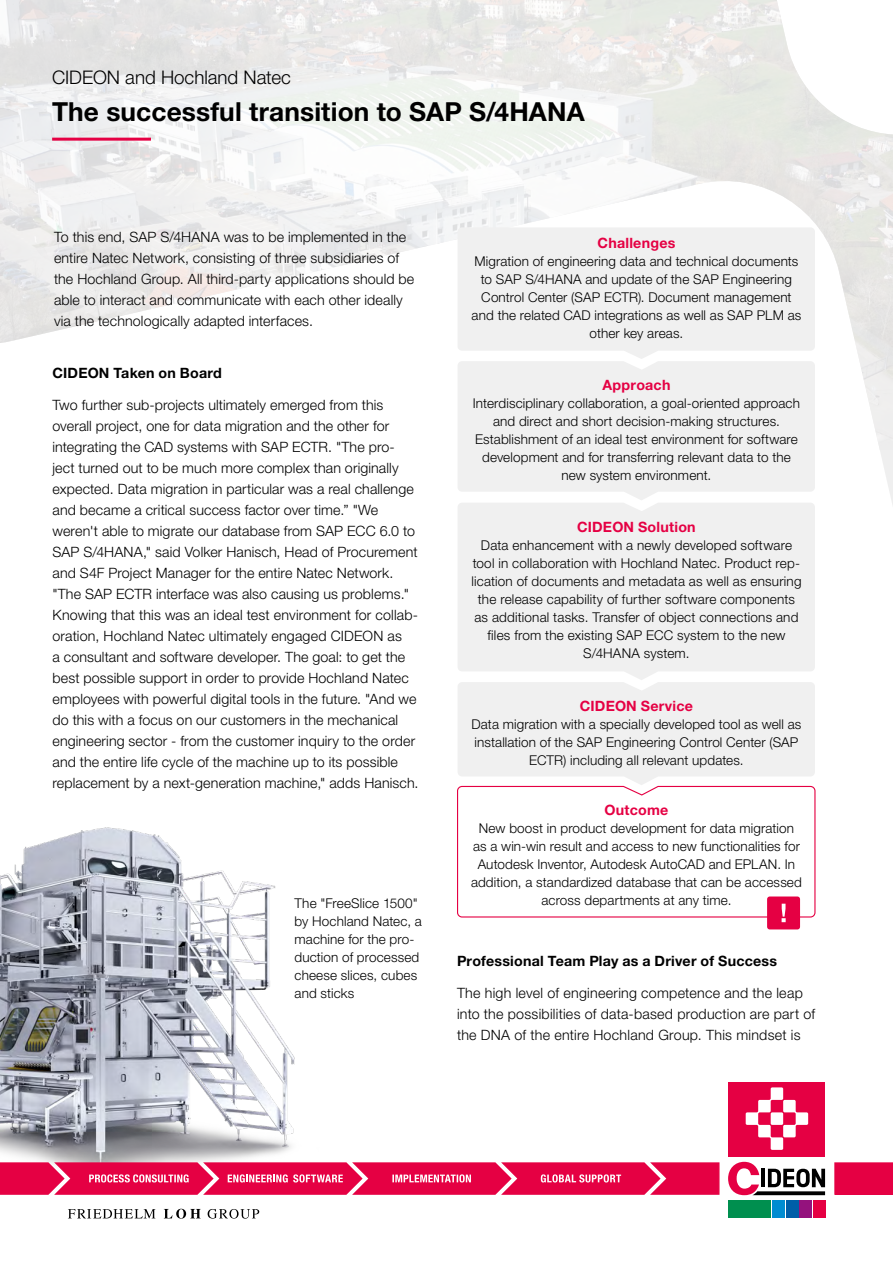
<style>
.page{position:relative;width:893px;height:1263px;background:#fff}
.page>*{position:absolute;margin:0;border:0;box-sizing:border-box;transform-origin:0 0}
.t1{font:700 26.25px "Helvetica Neue LT Pro";letter-spacing:.005em;color:#000}
.t2{font:300 18.75px "Helvetica Neue LT Pro";color:#000}
.t3{font:300 14.25px/21px "Helvetica Neue LT Pro";letter-spacing:.01em;color:#000}
.t4{font:700 14.25px "Helvetica Neue LT Pro";letter-spacing:.015em;color:#000}
.t5{font:700 14.25px "Helvetica Neue LT Pro";letter-spacing:.015em;color:#e50043}
.t6{font:300 13.5px/18px "Helvetica Neue LT Pro";letter-spacing:.01em;color:#000;text-align:center}
</style>
<div class="page">
<img style="left:0;top:827px;width:295px;height:335px">
<img style="left:0;top:0;width:893px;height:450px">
<hr style="left:52px;top:138px;width:99px;height:3px;background:#e50043">
<div style="left:458px;top:227px;width:357px;height:132px;background:#f0f0f0"></div>
<div style="left:458px;top:361px;width:357px;height:139px;background:#f0f0f0"></div>
<svg style="left:457px;top:785px;width:359px;height:133px"></svg>
<svg style="left:458px;top:682px;width:357px;height:103px"></svg>
<div style="left:458px;top:503px;width:357px;height:177px;background:#f0f0f0"></div>
<div style="left:767px;top:896px;width:33px;height:33px;background:#e50043;border-radius:3px"></div>
<svg style="left:782px;top:904px;width:4px;height:18px"></svg>
<svg style="left:68px;top:1209px;width:191px;height:10px"></svg>
<div style="left:834px;top:1162px;width:59px;height:33px;background:#e50043"></div>
<svg style="left:728px;top:1082px;width:98px;height:136px"></svg>
<div style="left:729px;top:1082px;width:96px;height:74px;background:#e50043"></div>
<svg style="left:746px;top:1087px;width:62px;height:63px"></svg>
<div style="left:729px;top:1201px;width:42px;height:17px;background:#008f4f"></div>
<div style="left:772px;top:1201px;width:13px;height:17px;background:#008cd1"></div>
<div style="left:786px;top:1201px;width:12px;height:17px;background:#005ea8"></div>
<div style="left:799px;top:1201px;width:13px;height:17px;background:#94127d"></div>
<div style="left:813px;top:1201px;width:12px;height:17px;background:#e50043"></div>
<svg style="left:728px;top:1162px;width:97px;height:33px"></svg>
<svg style="left:0;top:1162px;width:719px;height:33px"></svg>
<h2 class="t2" style="left:52px;top:66px;width:240px">CIDEON and Hochland Natec</h2>
<h1 class="t1" style="left:52px;top:95px;width:534px">The successful transition to SAP S/4HANA</h1>
<p class="t3" style="left:54px;top:226px;width:362px">To this end, SAP S/4HANA was to be implemented in the entire Natec Network, consisting of three subsidiaries of the Hochland Group. All third-party applications should be able to interact and communicate with each other ideally via the technologically adapted interfaces.</p>
<p class="t5" style="left:598px;top:234px;width:79px">Challenges</p>
<p class="t6" style="left:472px;top:251px;width:331px">Migration of engineering data and technical documents to SAP S/4HANA and update of the SAP Engineering Control Center (SAP ECTR). Document management and the related CAD integrations as well as SAP PLM as other key areas.</p>
<p class="t5" style="left:602px;top:376px;width:69px">Approach</p>
<p class="t6" style="left:473px;top:393px;width:329px">Interdisciplinary collaboration, a goal-oriented approach and direct and short decision-making structures.<br>Establishment of an ideal test environment for software development and for transferring relevant data to the new system environment.</p>
<p class="t4" style="left:52px;top:364px;width:171px">CIDEON Taken on Board</p>
<p class="t3" style="left:52px;top:394px;width:368px">Two further sub-projects ultimately emerged from this overall project, one for data migration and the other for integrating the CAD systems with SAP ECTR. "The pro&shy;ject turned out to be much more complex than originally expected. Data migration in particular was a real challenge and became a critical success factor over time.” "We weren't able to migrate our database from SAP ECC 6.0 to SAP S/4HANA," said Volker Hanisch, Head of Procurement and S4F Project Manager for the entire Natec Network. "The SAP ECTR interface was also causing us problems." Knowing that this was an ideal test environment for collab&shy;oration, Hochland Natec ultimately engaged CIDEON as<br>a consultant and software developer. The goal: to get the best possible support in order to provide Hochland Natec employees with powerful digital tools in the future. "And we do this with a focus on our customers in the mechanical engineering sector - from the customer inquiry to the order and the entire life cycle of the machine up to its possible replacement by a next-generation machine," adds Hanisch.</p>
<p class="t5" style="left:577px;top:518px;width:120px">CIDEON Solution</p>
<p class="t6" style="left:471px;top:536px;width:332px">Data enhancement with a newly developed software tool in collaboration with Hochland Natec. Product rep&shy;lication of documents and metadata as well as ensuring the release capability of further software components as additional tasks. Transfer of object connections and files from the existing SAP ECC system to the new S/4HANA system.</p>
<p class="t5" style="left:580px;top:697px;width:115px">CIDEON Service</p>
<p class="t6" style="left:471px;top:714px;width:331px">Data migration with a specially developed tool as well as installation of the SAP Engineering Control Center (SAP<br>ECTR) including all relevant updates.</p>
<p class="t6" style="left:294px;top:894px;width:129px;text-align:left">The "FreeSlice 1500" by Hochland Natec, a machine for the pro&shy;duction of processed cheese slices, cubes and sticks</p>
<p class="t5" style="left:605px;top:801px;width:65px">Outcome</p>
<p class="t6" style="left:471px;top:819px;width:332px">New boost in product development for data migration as a win-win result and access to new functionalities for Autodesk Inventor, Autodesk AutoCAD and EPLAN. In addition, a standardized database that can be accessed across departments at any time.</p>
<p class="t4" style="left:457px;top:952px;width:322px">Professional Team Play as a Driver of Success</p>
<p class="t3" style="left:457px;top:982px;width:360px">The high level of engineering competence and the leap into the possibilities of data-based production are part of the DNA of the entire Hochland Group. This mindset is</p>
</div>
